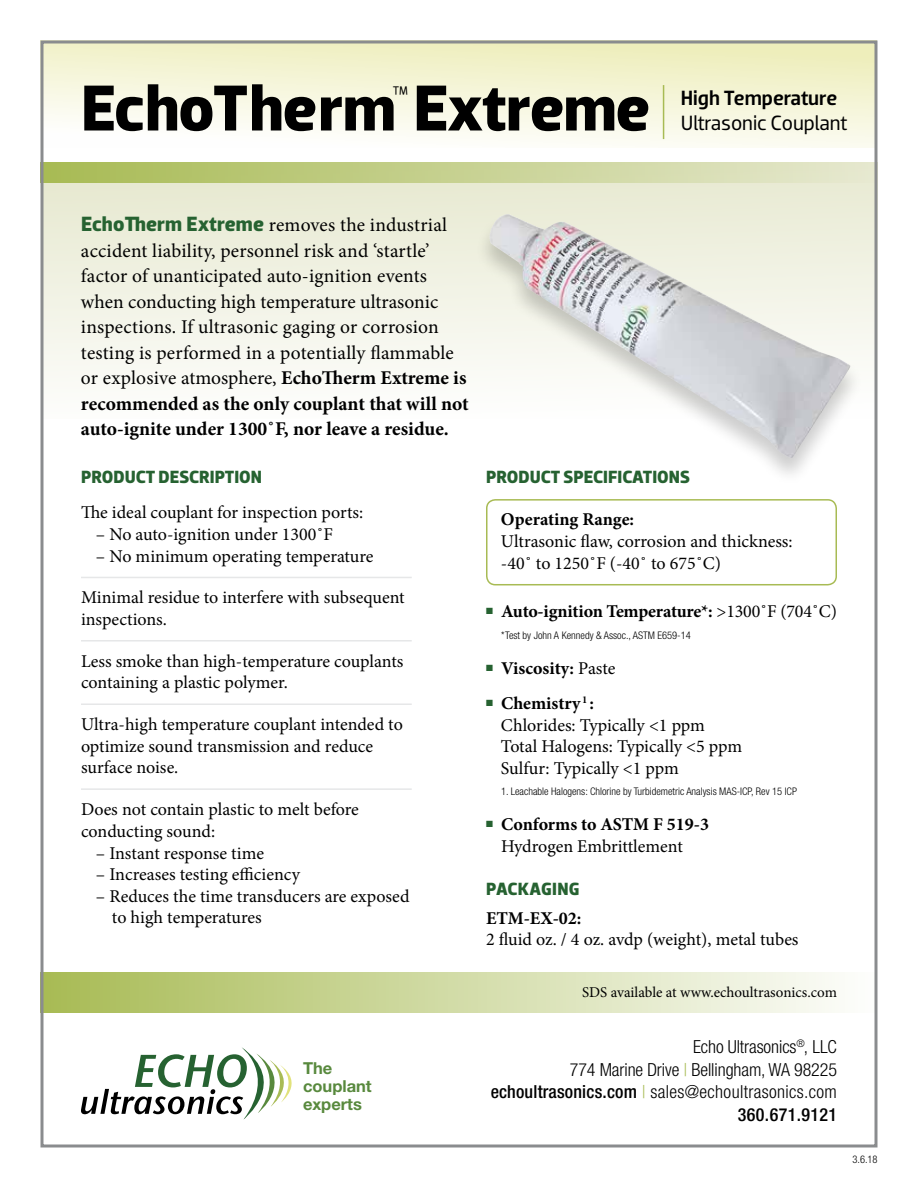
<style>
.page{position:relative;width:918px;height:1188px;background:#fff}
.page>*{position:absolute;margin:0;border:0;box-sizing:border-box;transform-origin:0 0}
.t1{font:700 66px "Dobra";letter-spacing:-.02em;color:#000}
.t2{font:24.45px "Dobra";color:#000}
.t3{font:21px "Dobra";color:#000}
.t4{font:500 21px "Dobra";letter-spacing:-.005em;color:#000}
.t5{font:19.5px/25.5px "Minion Pro";letter-spacing:.005em;color:#000}
.t6{font:18px/21.6px "Minion Pro";color:#000}
.t7{font:300 condensed 18px/22.5px "Helvetica Neue";letter-spacing:-.005em;color:#000;text-align:right}
.t8{font:700 18px "Minion Pro";letter-spacing:-.005em;color:#000}
.t9{font:700 18px "Dobra";color:#266231}
.t10{font:700 16.5px/18px "Helvetica Neue";color:#58893d}
.t11{font:15px "Minion Pro";color:#000}
.t12{font:300 condensed 10.5px "Helvetica Neue";color:#000}
.s1{font-family:"Dobra";font-weight:700;font-size:21px;color:#266231}
.s2{font-weight:700}
.s3{font-weight:400}
.s4{color:#a8bb54}
.s5{font-weight:500}
</style>
<div class="page">
<div style="left:42px;top:162px;width:836px;height:256px;background:linear-gradient(to bottom,#e4e6cb,#fdfdfc)"></div>
<div style="left:40px;top:972px;width:838px;height:40px;background:linear-gradient(to right,#a8bb55,#fcfdfb)"></div>
<div style="left:40px;top:40px;width:838px;height:108px;background:linear-gradient(to bottom,#e6e6b8,#fffffb)"></div>
<div style="left:40px;top:162px;width:838px;height:20px;background:linear-gradient(to right,#a7ba54,#e5e7cf)"></div>
<svg style="left:81px;top:1047px;width:211px;height:73px"></svg>
<hr style="left:81px;top:577px;width:331px;height:1px;background:#e6e7e8">
<hr style="left:81px;top:640px;width:331px;height:2px;background:#e6e7e8">
<hr style="left:81px;top:704px;width:331px;height:1px;background:#e6e7e8">
<hr style="left:81px;top:788px;width:331px;height:2px;background:#e6e7e8">
<div style="left:486px;top:499px;width:351px;height:86px;border:2px solid #a8bb54;border-radius:9px"></div>
<hr style="left:663px;top:85px;width:1px;height:54px;background:#a8bb54">
<div style="left:475px;top:213px;width:389px;height:273px;background:#000;opacity:.2"></div>
<img style="left:489px;top:214px;width:362px;height:245px">
<h1 class="t1" style="left:81px;top:69px;width:571px">EchoTherm Extreme</h1>
<h2 class="t2" style="left:392px;top:80px;width:18px">™</h2>
<p class="t4" style="left:681px;top:85px;width:158px">High Temperature</p>
<p class="t3" style="left:681px;top:111px;width:168px">Ultrasonic Couplant</p>
<p class="t5" style="left:81px;top:212px;width:389px"><span class="s1">EchoTherm Extreme</span> removes the industrial accident liability, personnel risk and ‘startle’ factor of unanticipated auto-ignition events when conducting high temperature ultrasonic inspections. If ultrasonic gaging or corrosion testing is performed in a potentially flammable or explosive atmosphere, <span class="s2">EchoTherm Extreme is recommended as the only couplant that will not auto-ignite under 1300˚F, nor leave a residue.</span></p>
<p class="t9" style="left:81px;top:467px;width:183px">PRODUCT DESCRIPTION</p>
<p class="t6" style="left:81px;top:502px;width:284px">The ideal couplant for inspection ports:</p>
<p class="t6" style="left:96px;top:523px;width:239px">– No auto-ignition under 1300˚F</p>
<p class="t6" style="left:96px;top:545px;width:279px">– No minimum operating temperature</p>
<p class="t6" style="left:81px;top:587px;width:325px">Minimal residue to interfere with subsequent inspections.</p>
<p class="t6" style="left:81px;top:650px;width:324px">Less smoke than high-temperature couplants containing a plastic polymer.</p>
<p class="t6" style="left:81px;top:714px;width:323px">Ultra-high temperature couplant intended to optimize sound transmission and reduce surface noise.</p>
<p class="t6" style="left:81px;top:799px;width:279px">Does not contain plastic to melt before conducting sound:</p>
<p class="t6" style="left:96px;top:842px;width:170px">– Instant response time</p>
<p class="t6" style="left:96px;top:864px;width:206px">– Increases testing efficiency</p>
<p class="t6" style="left:112px;top:885px;width:299px;text-indent:-16px">– Reduces the time transducers are exposed to high temperatures</p>
<p class="t10" style="left:303px;top:1059px;width:70px">The couplant experts</p>
<p class="t9" style="left:486px;top:467px;width:206px">PRODUCT SPECIFICATIONS</p>
<p class="t8" style="left:501px;top:507px;width:135px">Operating Range:</p>
<p class="t6" style="left:501px;top:530px;width:293px">Ultrasonic flaw, corrosion and thickness: -40˚ to 1250˚F (-40˚ to 675˚C)</p>
<p class="t8" style="left:486px;top:599px;width:352px"><sup>■</sup> Auto-ignition Temperature*: <span class="s3">&gt;1300˚F (704˚C)</span></p>
<p class="t12" style="left:501px;top:629px;width:191px">*Test by John A Kennedy &amp; Assoc., ASTM E659-14</p>
<p class="t8" style="left:486px;top:655px;width:131px"><sup>■</sup> Viscosity: <span class="s3">Paste</span></p>
<p class="t6" style="left:501px;top:692px;width:243px;text-indent:-15px"><sup>■</sup> <span class="s2">Chemistry</span> <sup>1</sup> <span class="s2">:<br></span>Chlorides: Typically &lt;1 ppm<br>Total Halogens: Typically &lt;5 ppm<br>Sulfur: Typically &lt;1 ppm</p>
<p class="t12" style="left:501px;top:786px;width:298px">1. Leachable Halogens: Chlorine by Turbidemetric Analysis MAS-ICP, Rev 15 ICP</p>
<p class="t6" style="left:501px;top:814px;width:210px;text-indent:-15px"><sup>■</sup> <span class="s2">Conforms to ASTM F 519-3<br></span>Hydrogen Embrittlement</p>
<p class="t9" style="left:486px;top:879px;width:95px">PACKAGING</p>
<p class="t8" style="left:486px;top:905px;width:97px">ETM-EX-02:</p>
<p class="t6" style="left:486px;top:929px;width:314px">2 fluid oz. / 4 oz. avdp (weight), metal tubes</p>
<p class="t11" style="left:582px;top:982px;width:256px">SDS available at www.echoultrasonics.com</p>
<p class="t7" style="left:491px;top:1036px;width:348px">Echo Ultrasonics<sup>®</sup>, LLC<br>774 Marine Drive <span class="s4">|</span> Bellingham, WA 98225 <span class="s5">echoultrasonics.com</span> <span class="s4">|</span> sales@echoultrasonics.com<br><span class="s5">360.671.9121</span></p>
<p class="t12" style="left:853px;top:1153px;width:26px">3.6.18</p>
</div>
